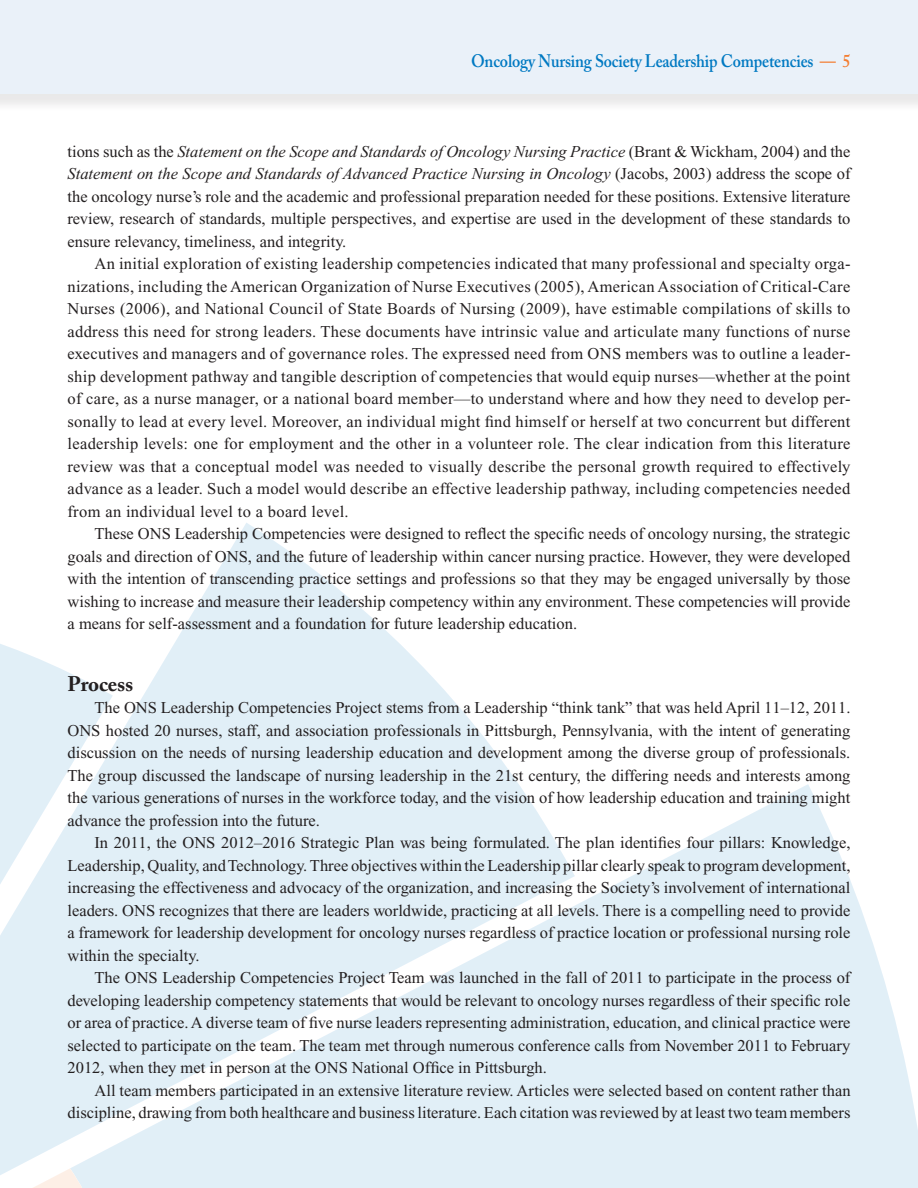
<style>
.page{position:relative;width:918px;height:1188px;background:#fff}
.page>*{position:absolute;margin:0;border:0;box-sizing:border-box;transform-origin:0 0}
.head1dany{font:700 21px "Adobe Caslon Pro";letter-spacing:-.01em;color:#231f20}
.t1{font:600 18px "Adobe Caslon Pro";letter-spacing:-.01em;color:#0079c2;scale:.9 1}
.text{font:16.5px/22.5px "Times New Roman";color:#231f20;text-align:justify}
.s1{color:#f47d31}
.s2{font-style:italic}
</style>
<div class="page">
<div style="left:0;top:0;width:918px;height:113px;background:#231f20;opacity:.1"></div>
<div style="left:0;top:0;width:918px;height:94px;background:#eaf1f9"></div>
<svg style="left:120px;top:784px;width:798px;height:404px;fill:#e1eff7"></svg>
<svg style="left:0;top:523px;width:575px;height:659px;fill:#e1eff7"></svg>
<svg style="left:0;top:1168px;width:120px;height:20px"></svg>
<p class="t1" style="left:471px;top:50px;width:423px">Oncology Nursing Society Leadership Competencies <span class="s1">— 5</span></p>
<p class="text" style="left:68px;top:140px;width:785px">tions such as the <span class="s2">Statement on the Scope and Standards of Oncology Nursing Practice</span> (Brant &amp; Wickham, 2004) and the <span class="s2">Statement on the Scope and Standards of Advanced Practice Nursing in Oncology</span> (Jacobs, 2003) address the scope of the oncology nurse’s role and the academic and professional preparation needed for these positions. Extensive literature review, research of standards, multiple perspectives, and expertise are used in the development of these standards to ensure relevancy, timeliness, and integrity.</p>
<p class="text" style="left:68px;top:253px;width:785px;text-indent:27px">An initial exploration of existing leadership competencies indicated that many professional and specialty orga‑ nizations, including the American Organization of Nurse Executives (2005), American Association of Critical-Care Nurses (2006), and National Council of State Boards of Nursing (2009), have estimable compilations of skills to address this need for strong leaders. These documents have intrinsic value and articulate many functions of nurse executives and managers and of governance roles. The expressed need from ONS members was to outline a leader‑ ship development pathway and tangible description of competencies that would equip nurses—whether at the point of care, as a nurse manager, or a national board member—to understand where and how they need to develop per‑ sonally to lead at every level. Moreover, an individual might find himself or herself at two concurrent but different leadership levels: one for employment and the other in a volunteer role. The clear indication from this literature review was that a conceptual model was needed to visually describe the personal growth required to effectively advance as a leader. Such a model would describe an effective leadership pathway, including competencies needed from an individual level to a board level.</p>
<p class="text" style="left:68px;top:523px;width:785px;text-indent:27px">These ONS Leadership Competencies were designed to reflect the specific needs of oncology nursing, the strategic goals and direction of ONS, and the future of leadership within cancer nursing practice. However, they were developed with the intention of transcending practice settings and professions so that they may be engaged universally by those wishing to increase and measure their leadership competency within any environment. These competencies will provide a means for self-assessment and a foundation for future leadership education.</p>
<p class="head1dany" style="left:68px;top:671px;width:67px">Process</p>
<p class="text" style="left:68px;top:696px;width:785px;text-indent:27px">The ONS Leadership Competencies Project stems from a Leadership “think tank” that was held April 11–12, 2011.<br>ONS hosted 20 nurses, staff, and association professionals in Pittsburgh, Pennsylvania, with the intent of generating discussion on the needs of nursing leadership education and development among the diverse group of professionals.<br>The group discussed the landscape of nursing leadership in the 21st century, the differing needs and interests among the various generations of nurses in the workforce today, and the vision of how leadership education and training might advance the profession into the future.</p>
<p class="text" style="left:68px;top:831px;width:785px;text-indent:27px">In 2011, the ONS 2012–2016 Strategic Plan was being formulated. The plan identifies four pillars: Knowledge, Leadership, Quality, and Technology. Three objectives within the Leadership pillar clearly speak to program development, increasing the effectiveness and advocacy of the organization, and increasing the Society’s involvement of international leaders. ONS recognizes that there are leaders worldwide, practicing at all levels. There is a compelling need to provide a framework for leadership development for oncology nurses regardless of practice location or professional nursing role within the specialty.</p>
<p class="text" style="left:68px;top:966px;width:785px;text-indent:27px">The ONS Leadership Competencies Project Team was launched in the fall of 2011 to participate in the process of developing leadership competency statements that would be relevant to oncology nurses regardless of their specific role or area of practice. A diverse team of five nurse leaders representing administration, education, and clinical practice were selected to participate on the team. The team met through numerous conference calls from November 2011 to February 2012, when they met in person at the ONS National Office in Pittsburgh.</p>
<p class="text" style="left:68px;top:1079px;width:785px;text-align:right">All team members participated in an extensive literature review. Articles were selected based on content rather than discipline, drawing from both healthcare and business literature. Each citation was reviewed by at least two team members</p>
</div>
